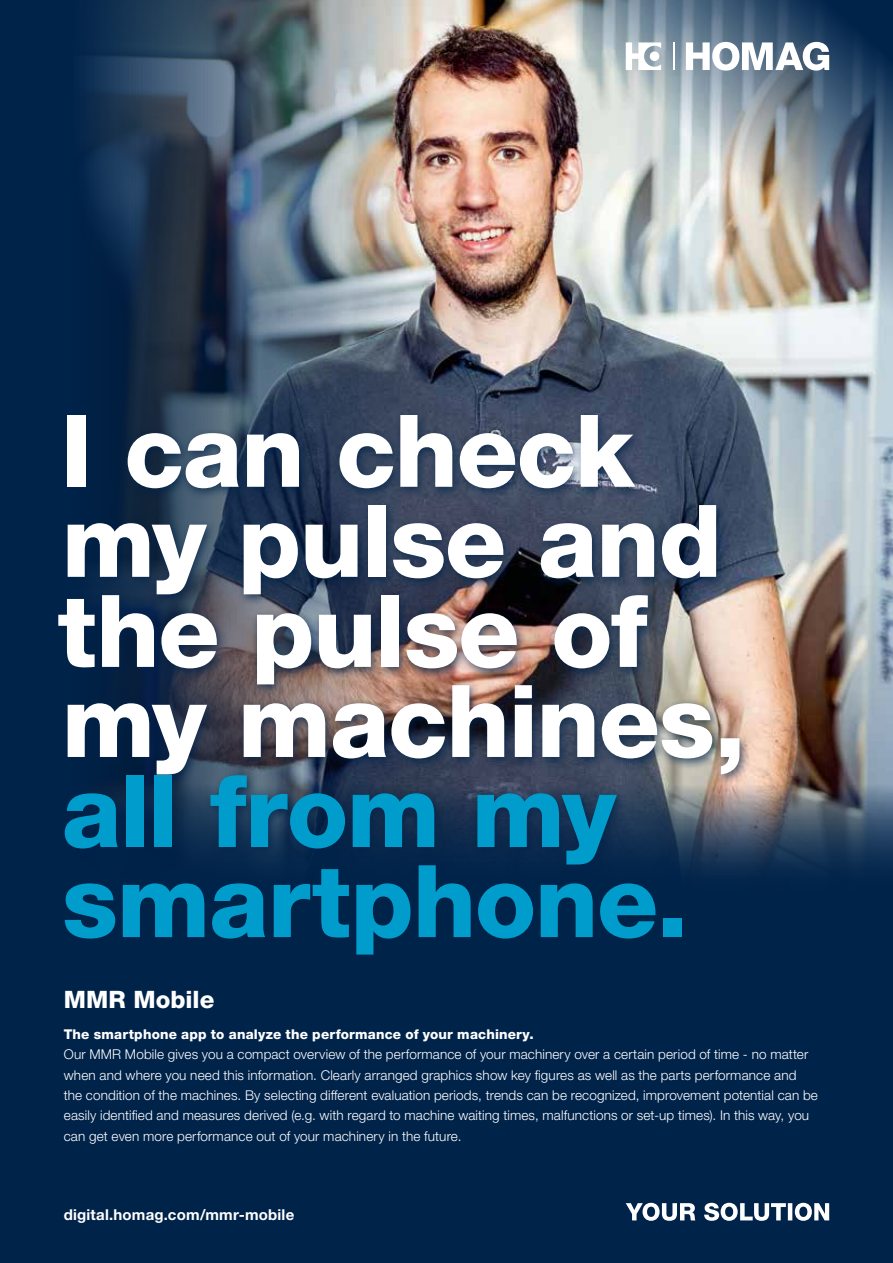
<style>
.page{position:relative;width:893px;height:1263px;background:#00234a}
.page>*{position:absolute;margin:0;border:0;box-sizing:border-box;transform-origin:0 0}
.t1{font:800 100.5px/90px "Helvetica Neue LTW1 G";letter-spacing:-.015em;color:#fff}
.t2{font:800 100.5px/90px "Helvetica Neue LTW1 G";letter-spacing:-.015em;color:#009dcc}
.t3{font:800 24px "Helvetica Neue LTW1 G";color:#fff}
.t4{font:700 15px "Helvetica Neue LTW1 G";letter-spacing:.015em;color:#fff}
.t5{font:300 13.5px/20.4px "Helvetica Neue LTW1 G";letter-spacing:.01em;color:#fff}
.t6{font:800 13.5px "Helvetica Neue LTW1 G";letter-spacing:.015em;color:#fff}
</style>
<div class="page">
<img style="left:87px;top:0;width:806px;height:871px">
<div style="left:52px;top:409px;width:698px;height:558px;background:#00234a;opacity:.75"></div>
<img style="left:353px;top:0;width:540px;height:417px">
<svg style="left:626px;top:1203px;width:203px;height:18px"></svg>
<svg style="left:686px;top:42px;width:143px;height:29px;background:#bac3cc"></svg>
<svg style="left:626px;top:42px;width:35px;height:28px"></svg>
<hr style="left:672px;top:42px;width:2px;height:28px;background:#fff">
<h1 class="t1" style="left:57px;top:406px;width:690px">I can check my pulse and the pulse of my machines,</h1>
<h1 class="t2" style="left:62px;top:767px;width:628px">all from my smartphone.</h1>
<h2 class="t3" style="left:64px;top:985px;width:152px">MMR Mobile</h2>
<p class="t6" style="left:64px;top:1026px;width:471px">The smartphone app to analyze the performance of your machinery.</p>
<p class="t5" style="left:64px;top:1044px;width:756px">Our MMR Mobile gives you a compact overview of the performance of your machinery over a certain period of time - no matter when and where you need this information. Clearly arranged graphics show key figures as well as the parts performance and the condition of the machines. By selecting different evaluation periods, trends can be recognized, improvement potential can be easily identified and measures derived (e.g. with regard to machine waiting times, malfunctions or set-up times). In this way, you can get even more performance out of your machinery in the future.</p>
<p class="t4" style="left:64px;top:1206px;width:232px">digital.homag.com/mmr-mobile</p>
</div>
